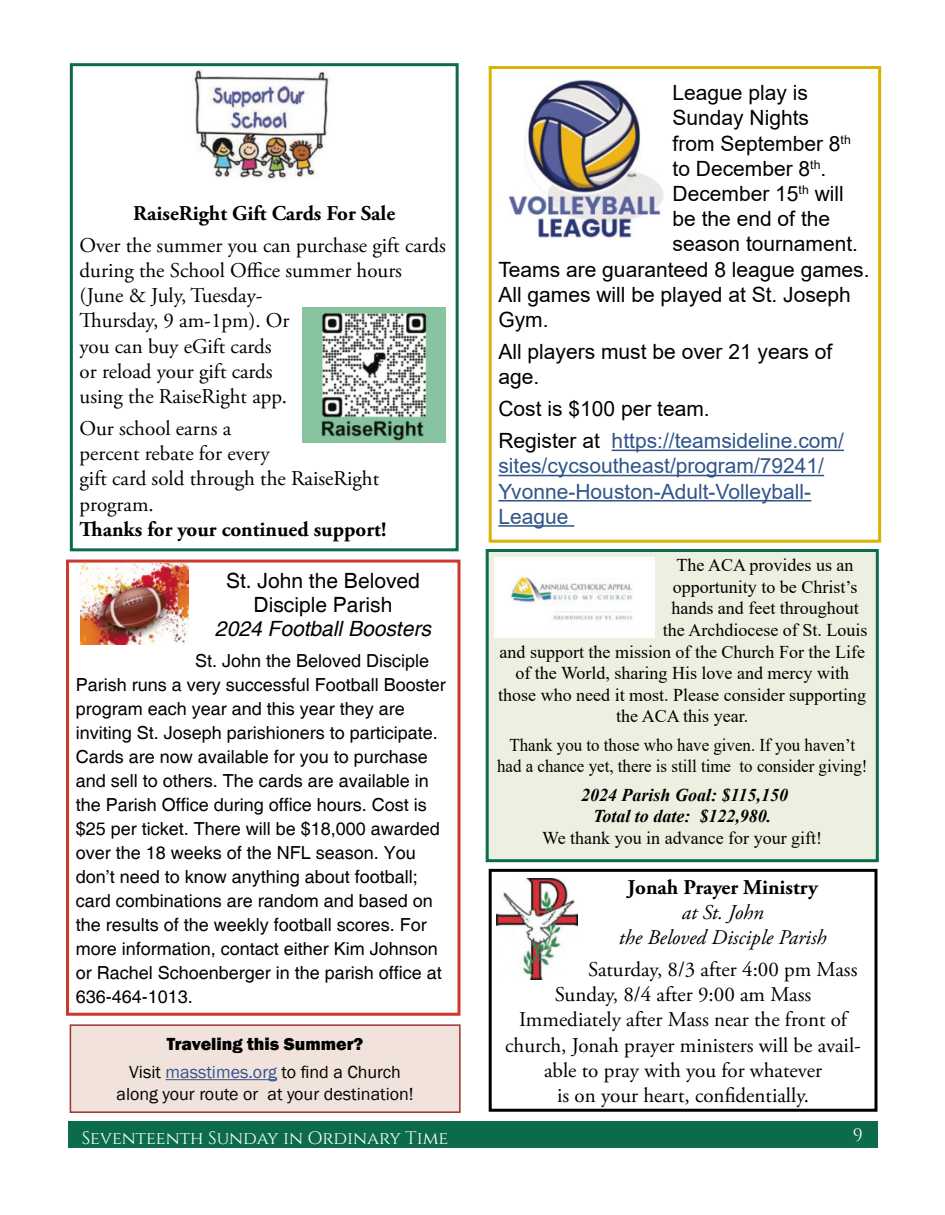
<style>
.page{position:relative;width:945px;height:1215px;background:#fff}
.page>*{position:absolute;margin:0;border:0;box-sizing:border-box;transform-origin:0 0}
.t1{font:21px/25.2px "Adobe Garamond Pro";color:#000}
.t2{font:21px/25.2px "Arial";color:#000}
.t3{font:700 21px "Adobe Garamond Pro";color:#000}
.t4{font:21px/25.2px "Arial";color:#30558a}
.t5{font:italic 21px/25.2px "Adobe Garamond Pro";color:#000;text-align:center}
.t6{font:21px/24px "Svmqpl Helvetica";color:#000;text-align:center}
.t7{font:italic 21px "Helvetica";color:#000}
.t8{font:18px/24px "Svmqpl Helvetica";color:#000}
.t9{font:18px "Times New Roman";color:#000}
.t10{font:18px/21.6px "Times New Roman";color:#000;text-align:center;scale:.94 1}
.t11{font:18px "Chjtgk Helvetica";color:#000}
.t12{font:italic 700 18px/21.6px "Times New Roman";color:#000;text-align:center}
.t13{font:18px "Tyqlwc Franklin Gothic";color:#000}
.t14{font:18px "Mbsdbr Cinzel";color:#fff}
.t15{font:18px "Qqxcdk Franklin Gothic";color:#30558a}
.t16{font:800 18px "Franklin Gothic";color:#000}
.t17{font:18px "Ywkbfv Cinzel";color:#fff}
.s1{color:#000}
.s2{font-family:"Tyqlwc Franklin Gothic";color:#000}
.s3{color:#30558a}
</style>
<div class="page">
<div style="left:68px;top:1121px;width:810px;height:27px;background:#0c6b4d"></div>
<div style="left:70px;top:63px;width:389px;height:488px;border:3px solid #0c6b4d"></div>
<img style="left:302px;top:308px;width:144px;height:135px">
<img style="left:193px;top:68px;width:136px;height:111px">
<hr style="left:612px;top:450px;width:232px;height:1px;background:#30558a">
<hr style="left:498px;top:475px;width:326px;height:1px;background:#30558a">
<hr style="left:498px;top:500px;width:313px;height:2px;background:#30558a">
<hr style="left:498px;top:525px;width:76px;height:2px;background:#30558a">
<div style="left:489px;top:66px;width:392px;height:477px;border:3px solid #dab203"></div>
<img style="left:509px;top:79px;width:155px;height:159px">
<img style="left:80px;top:564px;width:108px;height:80px">
<div style="left:66px;top:560px;width:394px;height:456px;border:3px solid #cc392e"></div>
<div style="left:70px;top:1025px;width:390px;height:87px;background:#f2e2dc"></div>
<hr style="left:166px;top:1079px;width:111px;height:1px;background:#30558a">
<div style="left:70px;top:1024px;width:391px;height:89px;border:2px solid #9c3432"></div>
<div style="left:487px;top:550px;width:390px;height:311px;background:#ecf0e0"></div>
<div style="left:486px;top:549px;width:393px;height:313px;border:3px solid #0c6b4d"></div>
<img style="left:494px;top:558px;width:160px;height:80px">
<div style="left:489px;top:869px;width:389px;height:243px;border:3px solid #000"></div>
<img style="left:496px;top:878px;width:82px;height:102px">
<p class="t3" style="left:133px;top:201px;width:264px">RaiseRight Gift Cards For Sale</p>
<p class="t1" style="left:80px;top:233px;width:368px">Over the summer you can purchase gift cards during the School Office summer hours (June &amp; July, Tuesday-<br>Thursday, 9 am-1pm). Or<br>you can buy eGift cards<br>or reload your gift cards<br>using the RaiseRight app.</p>
<p class="t1" style="left:80px;top:417px;width:301px">Our school earns a<br>percent rebate for every<br>gift card sold through the RaiseRight program.</p>
<p class="t3" style="left:80px;top:517px;width:308px">Thanks for your continued support!</p>
<p class="t6" style="left:226px;top:569px;width:195px">St. John the Beloved<br>Disciple Parish</p>
<p class="t7" style="left:215px;top:616px;width:217px">2024 Football Boosters</p>
<p class="t8" style="left:76px;top:649px;width:372px;text-indent:119px">St. John the Beloved Disciple Parish runs a very successful Football Booster program each year and this year they are inviting St. Joseph parishioners to participate.<br>Cards are now available for you to purchase and sell to others. The cards are available in</p>
<p class="t11" style="left:76px;top:794px;width:353px">the Parish Office during office hours. Cost is</p>
<p class="t8" style="left:76px;top:817px;width:366px">$25 per ticket. There will be $18,000 awarded over the 18 weeks of the NFL season. You don’t need to know anything about football; card combinations are random and based on the results of the weekly football scores. For more information, contact either Kim Johnson</p>
<p class="t11" style="left:76px;top:962px;width:368px">or Rachel Schoenberger in the parish office at</p>
<p class="t8" style="left:76px;top:985px;width:119px">636-464-1013.</p>
<p class="t16" style="left:167px;top:1032px;width:198px">Traveling this Summer?</p>
<p class="t15" style="left:129px;top:1061px;width:273px"><span class="s1">Visit</span> masstimes.org <span class="s2">to find a Church</span></p>
<p class="t13" style="left:117px;top:1083px;width:299px">along your route or at your destination!</p>
<p class="t2" style="left:673px;top:80px;width:137px">League play is</p>
<p class="t2" style="left:673px;top:105px;width:138px">Sunday Nights</p>
<p class="t2" style="left:673px;top:131px;width:180px">from September 8<sup>th</sup></p>
<p class="t2" style="left:673px;top:156px;width:155px">to December 8<sup>th</sup>.</p>
<p class="t2" style="left:673px;top:181px;width:173px">December 15<sup>th</sup> will</p>
<p class="t2" style="left:673px;top:206px;width:159px">be the end of the</p>
<p class="t2" style="left:673px;top:231px;width:187px">season tournament.</p>
<p class="t2" style="left:498px;top:257px;width:373px">Teams are guaranteed 8 league games.</p>
<p class="t2" style="left:498px;top:282px;width:354px">All games will be played at St. Joseph</p>
<p class="t2" style="left:498px;top:307px;width:52px">Gym.</p>
<p class="t2" style="left:498px;top:339px;width:335px">All players must be over 21 years of age.</p>
<p class="t2" style="left:498px;top:393px;width:347px;line-height:32px">Cost is $100 per team.<br>Register at <span class="s3">https://teamsideline.com/</span></p>
<p class="t4" style="left:498px;top:453px;width:327px">sites/cycsoutheast/program/79241/<br>Yvonne-Houston-Adult-Volleyball-<br>League</p>
<p class="t9" style="left:677px;top:553px;width:178px">The ACA provides us an</p>
<p class="t9" style="left:673px;top:574px;width:186px">opportunity to be Christ’s</p>
<p class="t9" style="left:671px;top:596px;width:189px">hands and feet throughout</p>
<p class="t9" style="left:663px;top:617px;width:206px">the Archdiocese of St. Louis</p>
<p class="t9" style="left:500px;top:639px;width:367px">and support the mission of the Church For the Life</p>
<p class="t9" style="left:515px;top:661px;width:335px">of the World, sharing His love and mercy with</p>
<p class="t9" style="left:498px;top:682px;width:369px">those who need it most. Please consider supporting</p>
<p class="t9" style="left:616px;top:704px;width:133px">the ACA this year.</p>
<p class="t10" style="left:497px;top:733px;width:395px">Thank you to those who have given. If you haven’t had a chance yet, there is still time to consider giving!</p>
<p class="t12" style="left:581px;top:783px;width:209px">2024 Parish Goal: $115,150<br>Total to date: $122,980.</p>
<p class="t9" style="left:542px;top:825px;width:281px">We thank you in advance for your gift!</p>
<p class="t3" style="left:628px;top:875px;width:192px">Jonah Prayer Ministry</p>
<p class="t5" style="left:619px;top:900px;width:209px">at St. John<br>the Beloved Disciple Parish</p>
<p class="t1" style="left:588px;top:958px;width:271px">Saturday, 8/3 after 4:00 pm Mass</p>
<p class="t1" style="left:555px;top:983px;width:258px">Sunday, 8/4 after 9:00 am Mass</p>
<p class="t1" style="left:519px;top:1008px;width:329px">Immediately after Mass near the front of</p>
<p class="t1" style="left:505px;top:1033px;width:357px">church, Jonah prayer ministers will be avail-</p>
<p class="t1" style="left:544px;top:1058px;width:279px">able to pray with you for whatever</p>
<p class="t1" style="left:557px;top:1084px;width:253px">is on your heart, confidentially.</p>
<p class="t14" style="left:82px;top:1127px;width:368px">Seventeenth Sunday in Ordinary Time</p>
<p class="t17" style="left:853px;top:1125px;width:12px">9</p>
</div>
